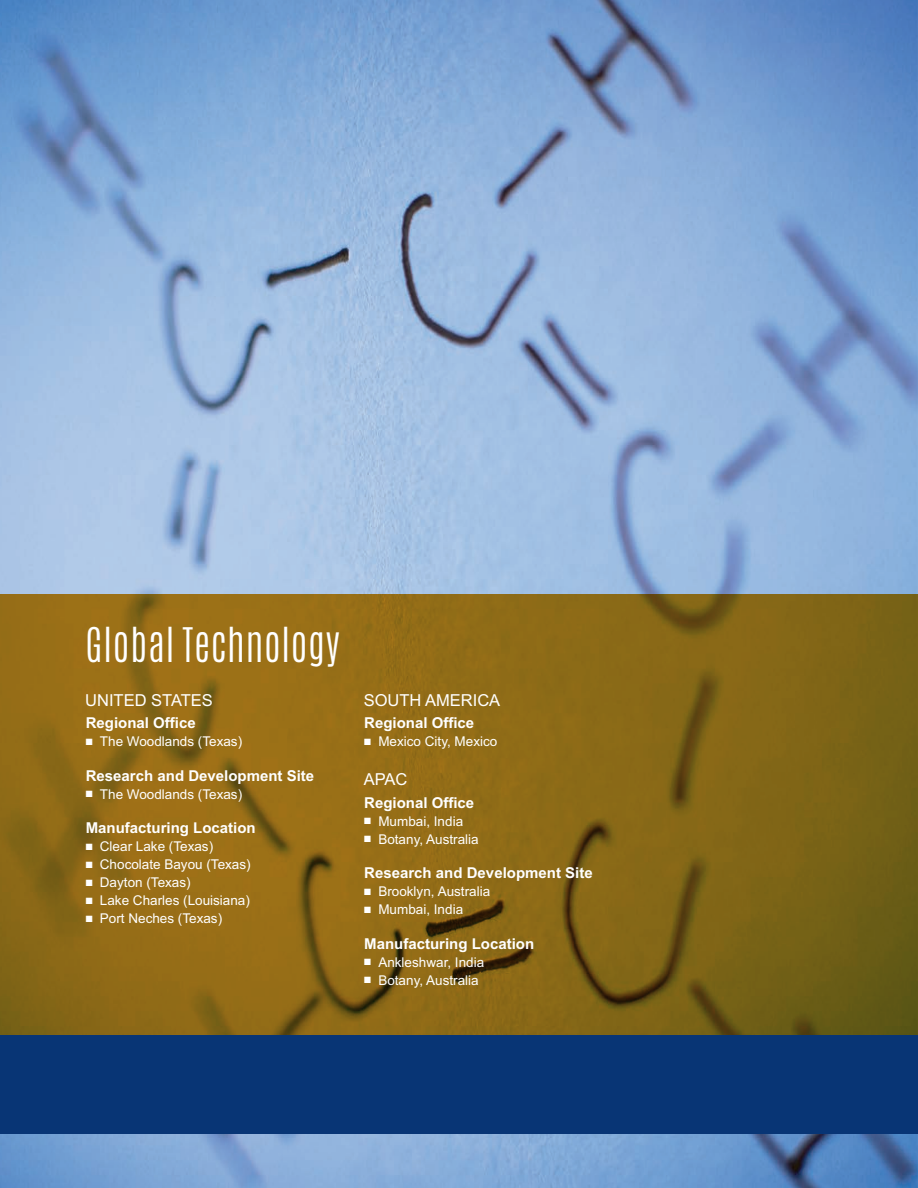
<style>
.page{position:relative;width:918px;height:1188px;background:#fff}
.page>*{position:absolute;margin:0;border:0;box-sizing:border-box;transform-origin:0 0}
.t1{font:300 40.5px "Antonio";letter-spacing:.01em;color:#fff}
.t2{font:16.5px "Arial";color:#fff}
.t3{font:700 15px "Arial";color:#fff}
.t4{font:13.5px "Arial";color:#fff}
</style>
<div class="page">
<img style="left:0;top:0;width:918px;height:1188px">
<svg style="left:0;top:594px;width:918px;height:441px;background:#886716"></svg>
<div style="left:0;top:1035px;width:918px;height:99px;background:#083575"></div>
<p class="t1" style="left:85px;top:627px;width:256px">Global Technology</p>
<p class="t2" style="left:85px;top:694px;width:129px">UNITED STATES</p>
<p class="t3" style="left:86px;top:717px;width:112px">Regional Office</p>
<p class="t4" style="left:86px;top:736px;width:158px">■ The Woodlands (Texas)</p>
<p class="t3" style="left:86px;top:770px;width:230px">Research and Development Site</p>
<p class="t4" style="left:86px;top:789px;width:158px">■ The Woodlands (Texas)</p>
<p class="t3" style="left:86px;top:822px;width:172px">Manufacturing Location</p>
<p class="t4" style="left:86px;top:841px;width:129px">■ Clear Lake (Texas)</p>
<p class="t4" style="left:86px;top:859px;width:166px">■ Chocolate Bayou (Texas)</p>
<p class="t4" style="left:86px;top:877px;width:106px">■ Dayton (Texas)</p>
<p class="t4" style="left:86px;top:895px;width:166px">■ Lake Charles (Louisiana)</p>
<p class="t4" style="left:86px;top:913px;width:138px">■ Port Neches (Texas)</p>
<p class="t2" style="left:364px;top:694px;width:138px">SOUTH AMERICA</p>
<p class="t3" style="left:364px;top:717px;width:112px">Regional Office</p>
<p class="t4" style="left:364px;top:736px;width:135px">■ Mexico City, Mexico</p>
<p class="t2" style="left:364px;top:773px;width:45px">APAC</p>
<p class="t3" style="left:364px;top:797px;width:112px">Regional Office</p>
<p class="t4" style="left:364px;top:816px;width:100px">■ Mumbai, India</p>
<p class="t4" style="left:364px;top:834px;width:116px">■ Botany, Australia</p>
<p class="t3" style="left:364px;top:867px;width:230px">Research and Development Site</p>
<p class="t4" style="left:364px;top:886px;width:127px">■ Brooklyn, Australia</p>
<p class="t4" style="left:364px;top:904px;width:100px">■ Mumbai, India</p>
<p class="t3" style="left:364px;top:938px;width:172px">Manufacturing Location</p>
<p class="t4" style="left:364px;top:957px;width:121px">■ Ankleshwar, India</p>
<p class="t4" style="left:364px;top:975px;width:116px">■ Botany, Australia</p>
</div>
